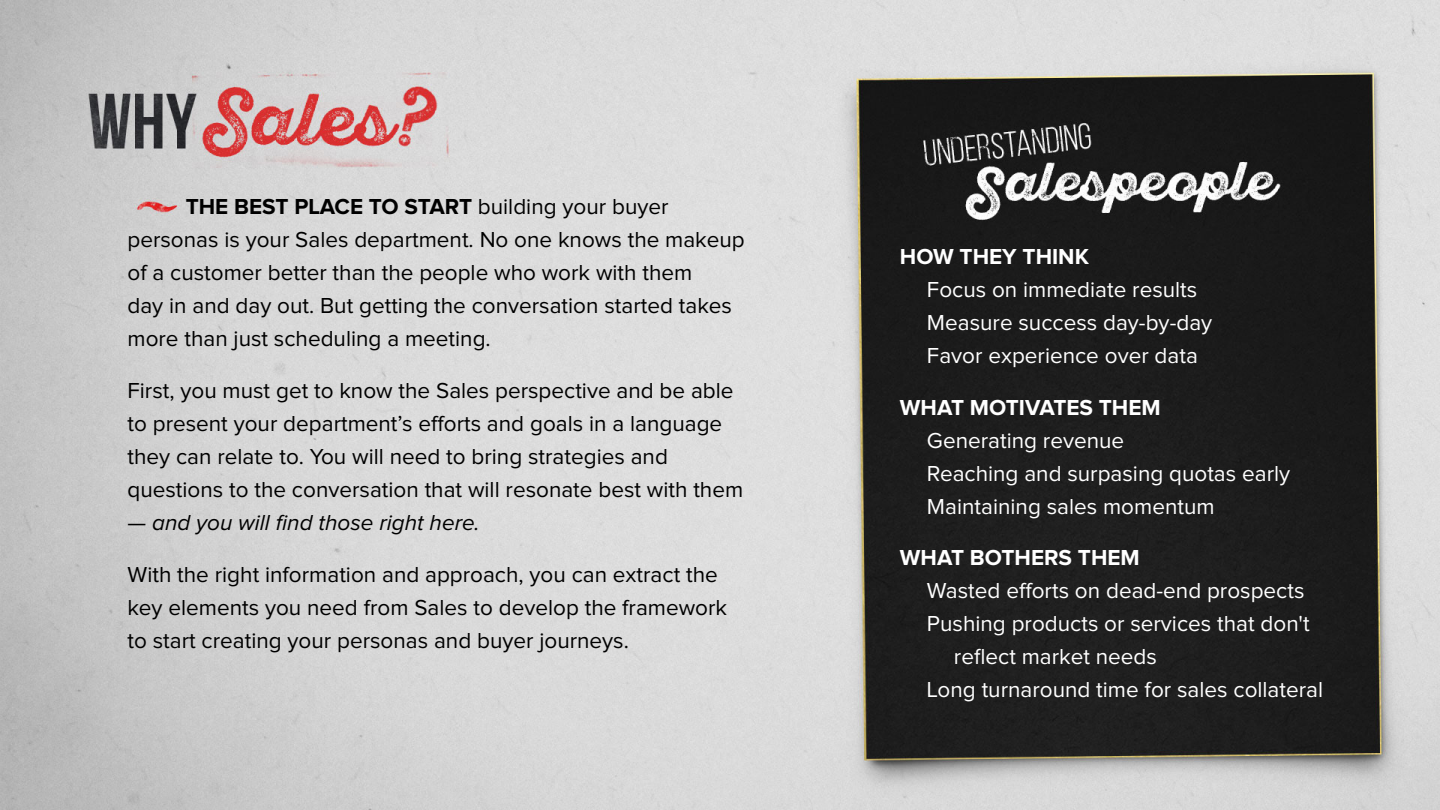
<style>
.page{position:relative;width:1440px;height:810px;background:#fff}
.page>*{position:absolute;margin:0;border:0;box-sizing:border-box;transform-origin:0 0}
.t1{font:22.5px/33px "Proxima Nova";color:#000}
.t2{font:22.5px/33px "Proxima Nova";color:#fff}
.t3{font:700 22.5px "Proxima Nova";color:#fff}
.t4{font:italic 22.5px "Proxima Nova";color:#000}
.s1{font-weight:700}
.s2{font-style:normal}
</style>
<div class="page">
<img style="left:0;top:0;width:1440px;height:810px">
<p class="t1" style="left:128px;top:191px;width:619px;text-indent:58px"><span class="s1">THE BEST PLACE TO START</span> building your buyer personas is your Sales department. No one knows the makeup of a customer better than the people who work with them<br>day in and day out. But getting the conversation started takes more than just scheduling a meeting.</p>
<p class="t1" style="left:128px;top:375px;width:617px">First, you must get to know the Sales perspective and be able to present your department’s efforts and goals in a language they can relate to. You will need to bring strategies and questions to the conversation that will resonate best with them</p>
<p class="t4" style="left:128px;top:512px;width:354px"><span class="s2">—</span> and you will find those right here.</p>
<p class="t1" style="left:128px;top:559px;width:601px">With the right information and approach, you can extract the key elements you need from Sales to develop the framework to start creating your personas and buyer journeys.</p>
<p class="t3" style="left:900px;top:246px;width:191px">HOW THEY THINK</p>
<p class="t2" style="left:927px;top:274px;width:287px">Focus on immediate results<br>Measure success day-by-day<br>Favor experience over data</p>
<p class="t3" style="left:900px;top:397px;width:262px">WHAT MOTIVATES THEM</p>
<p class="t2" style="left:927px;top:425px;width:365px">Generating revenue<br>Reaching and surpasing quotas early<br>Maintaining sales momentum</p>
<p class="t3" style="left:900px;top:548px;width:241px">WHAT BOTHERS THEM</p>
<p class="t2" style="left:927px;top:575px;width:379px">Wasted efforts on dead-end prospects</p>
<p class="t2" style="left:927px;top:608px;width:384px">Pushing products or services that don't</p>
<p class="t2" style="left:954px;top:641px;width:205px">reflect market needs</p>
<p class="t2" style="left:927px;top:674px;width:398px">Long turnaround time for sales collateral</p>
</div>
